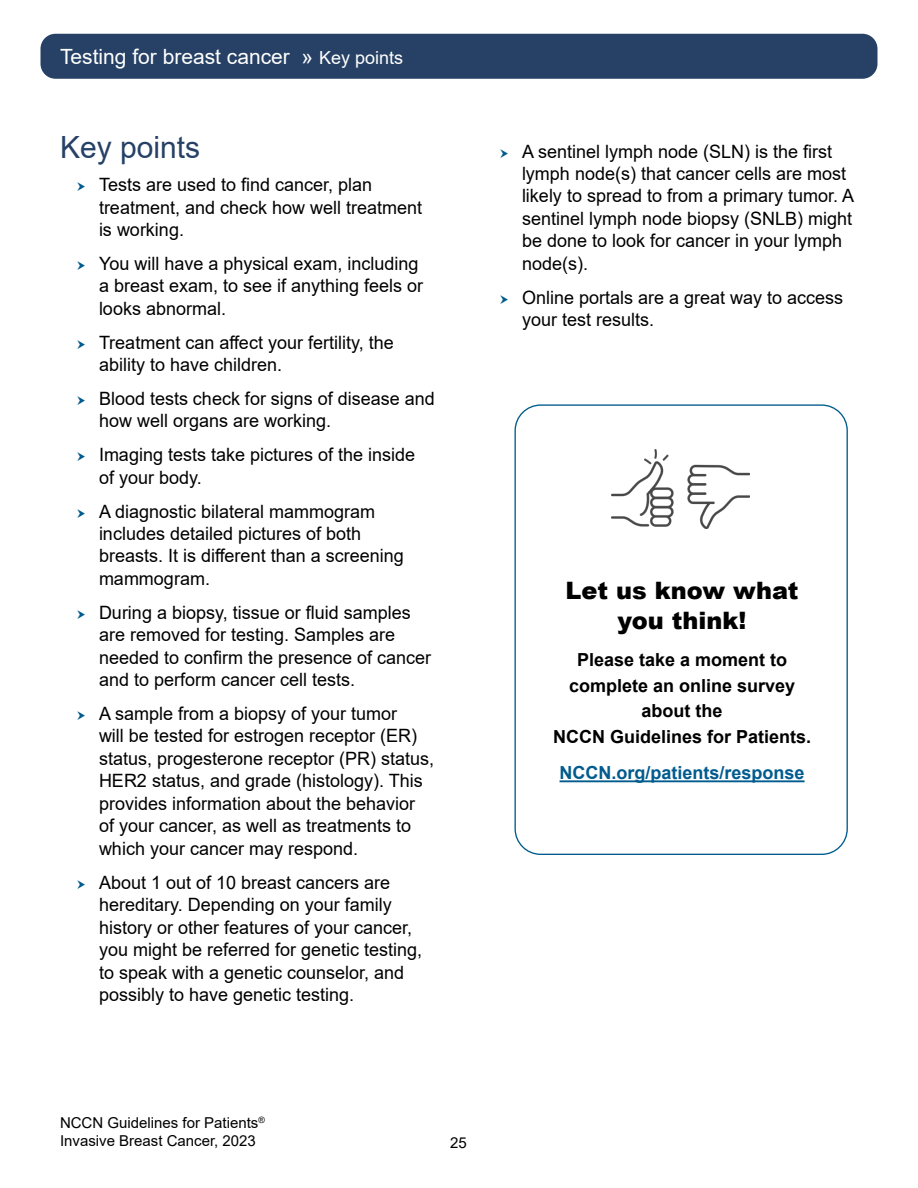
<style>
.page{position:relative;width:918px;height:1188px;background:#fff}
.page>*{position:absolute;margin:0;border:0;box-sizing:border-box;transform-origin:0 0}
.t1{font:30.6px "Arial";color:#264165}
.t2{font:900 24px/30px "Arial";color:#000;text-align:center}
.t3{font:21px "Arial";color:#fff}
.t4{font:18.3px/22.5px "Arial";color:#000}
.t5{font:700 18px/25.5px "Arial";color:#000;text-align:center}
.t6{font:700 18px "Arial";color:#005b8e}
.t7{font:15px/18px "Arial";color:#000}
.s1{font-size:18px}
</style>
<div class="page">
<div style="left:40px;top:34px;width:838px;height:45px;background:#264165;border-radius:15px"></div>
<img style="left:612px;top:449px;width:137px;height:80px">
<hr style="left:560px;top:780px;width:245px;height:2px;background:#005b8e">
<p class="t3" style="left:60px;top:42px;width:345px">Testing for breast cancer » <span class="s1">Key points</span></p>
<h1 class="t1" style="left:60px;top:126px;width:142px">Key points</h1>
<p class="t4" style="left:99px;top:173px;width:325px">Tests are used to find cancer, plan treatment, and check how well treatment is working.</p>
<p class="t4" style="left:99px;top:252px;width:326px">You will have a physical exam, including a breast exam, to see if anything feels or looks abnormal.</p>
<p class="t4" style="left:99px;top:331px;width:296px">Treatment can affect your fertility, the ability to have children.</p>
<p class="t4" style="left:99px;top:387px;width:337px">Blood tests check for signs of disease and how well organs are working.</p>
<p class="t4" style="left:99px;top:443px;width:318px">Imaging tests take pictures of the inside of your body.</p>
<p class="t4" style="left:99px;top:500px;width:306px">A diagnostic bilateral mammogram includes detailed pictures of both breasts. It is different than a screening mammogram.</p>
<p class="t4" style="left:99px;top:601px;width:334px">During a biopsy, tissue or fluid samples are removed for testing. Samples are needed to confirm the presence of cancer and to perform cancer cell tests.</p>
<p class="t4" style="left:99px;top:702px;width:337px">A sample from a biopsy of your tumor<br>will be tested for estrogen receptor (ER) status, progesterone receptor (PR) status, HER2 status, and grade (histology). This provides information about the behavior of your cancer, as well as treatments to which your cancer may respond.</p>
<p class="t4" style="left:99px;top:871px;width:325px">About 1 out of 10 breast cancers are hereditary. Depending on your family history or other features of your cancer, you might be referred for genetic testing, to speak with a genetic counselor, and possibly to have genetic testing.</p>
<p class="t7" style="left:60px;top:1114px;width:206px">NCCN Guidelines for Patients<sup>®<br></sup>Invasive Breast Cancer, 2023</p>
<p class="t7" style="left:450px;top:1133px;width:18px">25</p>
<p class="t4" style="left:522px;top:140px;width:334px">A sentinel lymph node (SLN) is the first lymph node(s) that cancer cells are most likely to spread to from a primary tumor. A sentinel lymph node biopsy (SNLB) might be done to look for cancer in your lymph node(s).</p>
<p class="t4" style="left:522px;top:286px;width:323px">Online portals are a great way to access your test results.</p>
<h2 class="t2" style="left:566px;top:575px;width:234px">Let us know what you think!</h2>
<p class="t5" style="left:553px;top:647px;width:260px">Please take a moment to complete an online survey about the<br>NCCN Guidelines for Patients.</p>
<p class="t6" style="left:560px;top:760px;width:247px">NCCN.org/patients/response</p>
</div>
